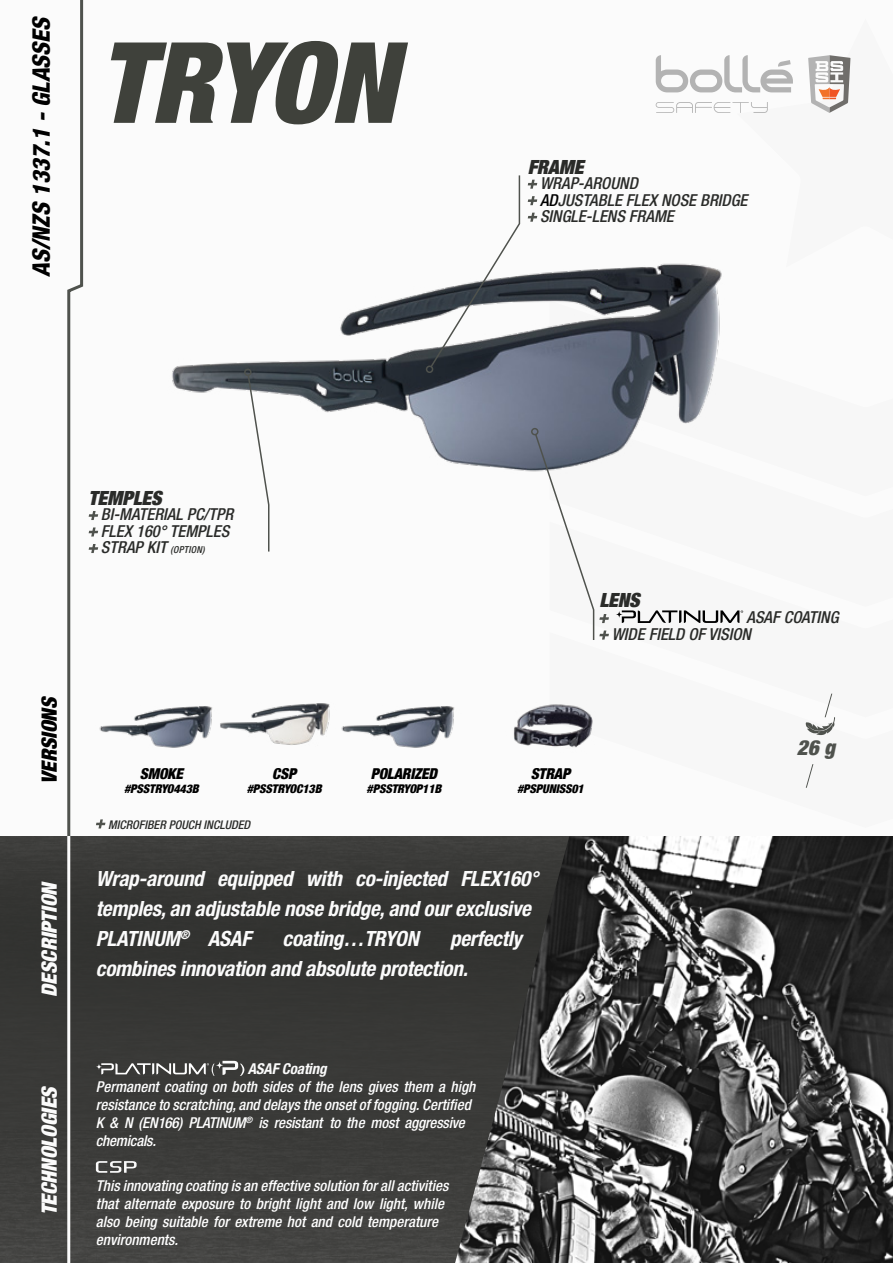
<style>
.page{position:relative;width:893px;height:1263px;background:#fbfbfb}
.page>*{position:absolute;margin:0;border:0;box-sizing:border-box;transform-origin:0 0}
.t1{font:italic 900 condensed 112.5px "Helvetica Neue LT Com";letter-spacing:-.01em;color:#3f413b}
.t2{font:italic 800 condensed 24px "Helvetica Neue LT Com";color:#000}
.t3{font:italic 700 condensed 21px/30px "Helvetica Neue LT Com";letter-spacing:-.01em;color:#fbfbfb}
.t4{font:italic 900 condensed 21px "Helvetica Neue LT Com";color:#fbfbfb}
.t5{font:italic 900 condensed 21px "Helvetica Neue LT Com";color:#000}
.t6{font:italic 900 condensed 21px "Helvetica Neue LT Com";color:#4f524d}
.t7{font:italic 900 condensed 19.5px "Helvetica Neue LT Com";letter-spacing:-.01em;color:#2a2b29}
.t8{font:italic 500 condensed 16.5px/16.5px "Helvetica Neue LT Com";color:#2a2b29}
.t9{font:italic 500 condensed 15px/18px "Helvetica Neue LT Com";color:#fff}
.t10{font:italic 900 condensed 15px "Helvetica Neue LT Com";letter-spacing:-.01em;color:#000}
.t11{font:italic 700 condensed 15px "Helvetica Neue LT Com";letter-spacing:-.01em;color:#fbfbfb}
.t12{font:italic 900 condensed 12px "Helvetica Neue LT Com";letter-spacing:-.01em;color:#000}
.t13{font:italic 500 condensed 12px "Helvetica Neue LT Com";color:#2a2b29}
.s1{color:#000}
.s2{font-size:9.6px}
</style>
<div class="page">
<img style="left:569px;top:836px;width:324px;height:427px">
<img style="left:0;top:836px;width:569px;height:427px">
<svg style="left:805px;top:693px;width:30px;height:42px"></svg>
<svg style="left:805px;top:764px;width:9px;height:24px"></svg>
<hr style="left:67px;top:836px;width:3px;height:427px;background:#fbfbfb">
<svg style="left:216px;top:1061px;width:7px;height:8px"></svg>
<svg style="left:96px;top:1063px;width:119px;height:13px"></svg>
<svg style="left:223px;top:1061px;width:21px;height:15px"></svg>
<svg style="left:96px;top:1161px;width:41px;height:12px"></svg>
<img style="left:172px;top:216px;width:550px;height:256px">
<svg style="left:247px;top:374px;width:23px;height:178px"></svg>
<div style="left:244px;top:369px;width:8px;height:7px;border:2px solid #4f524d;border-radius:50%"></div>
<svg style="left:622px;top:610px;width:121px;height:13px"></svg>
<svg style="left:616px;top:611px;width:7px;height:7px"></svg>
<svg style="left:534px;top:433px;width:75px;height:207px"></svg>
<div style="left:531px;top:428px;width:8px;height:7px;border:2px solid #4f524d;border-radius:50%"></div>
<svg style="left:528px;top:180px;width:9px;height:9px"></svg>
<svg style="left:528px;top:196px;width:9px;height:9px"></svg>
<svg style="left:528px;top:213px;width:9px;height:9px"></svg>
<svg style="left:429px;top:175px;width:92px;height:194px"></svg>
<div style="left:426px;top:365px;width:7px;height:8px;border:2px solid #4f524d;border-radius:50%"></div>
<svg style="left:66px;top:0;width:39px;height:839px"></svg>
<svg style="left:656px;top:55px;width:195px;height:213px"></svg>
<img style="left:96px;top:696px;width:117px;height:62px">
<img style="left:220px;top:703px;width:110px;height:42px">
<img style="left:514px;top:704px;width:79px;height:44px">
<img style="left:341px;top:706px;width:114px;height:42px">
<h2 class="t2" style="left:27px;top:277px;width:262px;rotate:-90deg">AS/NZS 1337.1 - GLASSES</h2>
<h1 class="t1" style="left:98px;top:16px;width:300px">TRYON</h1>
<h3 class="t7" style="left:528px;top:155px;width:57px">FRAME</h3>
<p class="t8" style="left:540px;top:175px;width:209px">WRAP-AROUND<br><span class="s1">AD</span>JUSTABLE FLEX NOSE BRIDGE<br>SINGLE-LENS FRAME</p>
<h3 class="t5" style="left:37px;top:783px;width:89px;rotate:-90deg">VERSIONS</h3>
<h3 class="t4" style="left:37px;top:996px;width:117px;rotate:-90deg">DESCRIPTION</h3>
<h3 class="t4" style="left:37px;top:1215px;width:131px;rotate:-90deg">TECHNOLOGIES</h3>
<h3 class="t7" style="left:89px;top:486px;width:74px">TEMPLES</h3>
<p class="t8" style="left:101px;top:506px;width:134px">BI-MATERIAL PC/TPR<br>FLEX 160° TEMPLES<br>STRAP KIT <span class="s2">(OPTION)</span></p>
<h3 class="t7" style="left:599px;top:588px;width:42px">LENS</h3>
<p class="t8" style="left:612px;top:609px;width:228px;text-indent:135px">ASAF COATING<br>WIDE FIELD OF VISION</p>
<p class="t10" style="left:140px;top:765px;width:45px">SMOKE</p>
<p class="t12" style="left:124px;top:781px;width:76px">#PSSTRYO443B</p>
<p class="t10" style="left:272px;top:765px;width:25px">CSP</p>
<p class="t12" style="left:247px;top:781px;width:76px">#PSSTRYOC13B</p>
<p class="t13" style="left:108px;top:817px;width:143px">MICROFIBER POUCH INCLUDED</p>
<p class="t10" style="left:371px;top:765px;width:68px">POLARIZED</p>
<p class="t12" style="left:367px;top:781px;width:76px">#PSSTRYOP11B</p>
<p class="t10" style="left:531px;top:765px;width:41px">STRAP</p>
<p class="t12" style="left:517px;top:781px;width:68px">#PSPUNISS01</p>
<h3 class="t3" style="left:96px;top:864px;width:444px">Wrap-around equipped with co-injected FLEX160° temples, an adjustable nose bridge, and our exclusive<br>PLATINUM<sup>®</sup> ASAF</h3>
<h3 class="t3" style="left:96px;top:924px;width:428px;text-indent:354px">perfectly combines innovation and absolute protection.</h3>
<h3 class="t3" style="left:283px;top:924px;width:138px">coating…TRYON</h3>
<p class="t11" style="left:248px;top:1059px;width:80px">ASAF Coating</p>
<p class="t9" style="left:96px;top:1077px;width:381px">Permanent coating on both sides of the lens gives them a high resistance to scratching, and delays the onset of fogging. Certified K &amp; N (EN166) PLATINUM<sup>®</sup> is resistant to the most aggressive chemicals.</p>
<p class="t9" style="left:96px;top:1176px;width:354px">This innovating coating is an effective solution for all activities that alternate exposure to bright light and low light, while also being suitable for extreme hot and cold temperature environments.</p>
<h3 class="t6" style="left:797px;top:735px;width:40px">26 g</h3>
</div>
